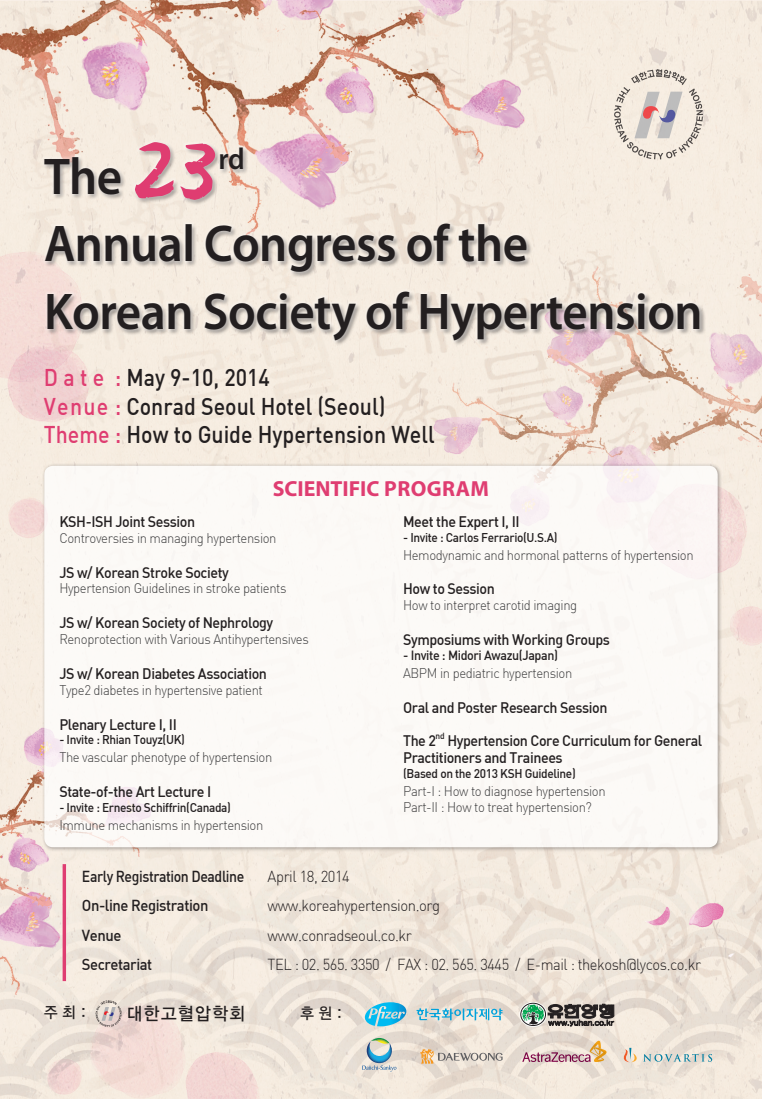
<style>
.page{position:relative;width:762px;height:1099px;background:#fff}
.page>*{position:absolute;margin:0;border:0;box-sizing:border-box;transform-origin:0 0}
.t1{font:600 51.88px "Myriad Pro";letter-spacing:-.01em;color:#231f20;scale:.95 1}
.t2{font:600 30.25px "Myriad Pro";color:#231f20;scale:.95 1}
.t3{font:23.75px "Dinmed";color:#231f20;scale:.9 1}
.t4{font:700 21.88px "Myriad Pro";color:#df3d71}
.t5{font:17.81px "YDIYGO330";letter-spacing:.09em;color:#231f20;scale:.95 1}
.t6{font:15.62px "Dinlig";letter-spacing:-.03em;color:#231f20;scale:.95 1}
.t7{font:15.62px "Dinlig";letter-spacing:-.03em;color:#231f20;scale:.94 1}
.t8{font:15.62px "Dinmed";letter-spacing:-.03em;color:#231f20;scale:.95 1}
.t9{font:15.62px "Dinmed";letter-spacing:-.03em;color:#231f20;scale:.9 1}
.t10{font:15.5px "YDIYGO330";color:#231f20;scale:.95 1}
.t11{font:15px "Dinmed";letter-spacing:-.03em;color:#231f20;scale:.95 1}
.t12{font:13.75px "Dinlig";letter-spacing:-.03em;color:#3e3e3f;scale:.95 1}
.t13{font:13.12px "Dinmed";letter-spacing:-.03em;color:#231f20;scale:.95 1}
.t14{font:12.5px "Dinmed";letter-spacing:-.03em;color:#231f20;scale:.95 1}
.t15{font:8.75px "Dinmed";color:#231f20;scale:.95 1}
.s1{font-family:"YDI Yuro M";font-weight:400;font-size:101.88px;color:#df3d71}
.s2{color:#df3d71}
</style>
<div class="page">
<img style="left:0;top:0;width:762px;height:1098px">
<div style="left:42px;top:463px;width:681px;height:389px;background:#231f20;opacity:.5"></div>
<div style="left:44px;top:466px;width:674px;height:381px;background:#fcfaf7;border-radius:9px"></div>
<svg style="left:614px;top:69px;width:89px;height:70px;background:#dcd1ca"></svg>
<svg style="left:96px;top:1000px;width:26px;height:26px"></svg>
<svg style="left:365px;top:1002px;width:41px;height:24px"></svg>
<svg style="left:416px;top:1008px;width:86px;height:12px"></svg>
<div style="left:519px;top:1001px;width:28px;height:25px;border:3px solid #fff;border-radius:50%"></div>
<div style="left:520px;top:1002px;width:26px;height:23px;border:1px solid #231f20;border-radius:50%"></div>
<svg style="left:522px;top:1004px;width:92px;height:22px;background:#70796f"></svg>
<svg style="left:624px;top:1047px;width:88px;height:15px"></svg>
<hr style="left:63px;top:864px;width:3px;height:117px;background:#df3d71">
<div style="left:41px;top:139px;width:662px;height:204px;background:#fff;opacity:.75"></div>
<svg style="left:362px;top:1037px;width:34px;height:34px"></svg>
<img style="left:521px;top:1038px;width:87px;height:23px">
<svg style="left:420px;top:1049px;width:82px;height:14px"></svg>
<p class="t1" style="left:44px;top:143px;width:186px">The <span class="s1">23</span></p>
<p class="t2" style="left:218px;top:140px;width:29px">rd</p>
<p class="t1" style="left:44px;top:211px;width:511px">Annual Congress of the</p>
<p class="t1" style="left:44px;top:278px;width:695px">Korean Society of Hypertension</p>
<p class="t3" style="left:44px;top:362px;width:253px"><span class="s2">D a t e :</span> May 9-10, 2014</p>
<p class="t3" style="left:44px;top:391px;width:381px"><span class="s2">Venue :</span> Conrad Seoul Hotel (Seoul)</p>
<p class="t3" style="left:44px;top:419px;width:436px"><span class="s2">Theme :</span> How to Guide Hypertension Well</p>
<p class="t4" style="left:273px;top:474px;width:218px">SCIENTIFIC PROGRAM</p>
<p class="t11" style="left:59px;top:512px;width:144px">KSH-ISH Joint Session</p>
<p class="t12" style="left:59px;top:529px;width:230px">Controversies in managing hypertension</p>
<p class="t11" style="left:59px;top:562px;width:180px">JS w/ Korean Stroke Society</p>
<p class="t12" style="left:59px;top:580px;width:241px">Hypertension Guidelines in stroke patients</p>
<p class="t11" style="left:59px;top:613px;width:227px">JS w/ Korean Society of Nephrology</p>
<p class="t12" style="left:59px;top:630px;width:264px">Renoprotection with Various Antihypertensives</p>
<p class="t11" style="left:59px;top:663px;width:220px">JS w/ Korean Diabetes Association</p>
<p class="t12" style="left:59px;top:681px;width:216px">Type2 diabetes in hypertensive patient</p>
<p class="t11" style="left:59px;top:714px;width:125px">Plenary Lecture I, II</p>
<p class="t14" style="left:59px;top:731px;width:134px">- Invite : Rhian Touyz(UK)</p>
<p class="t12" style="left:59px;top:748px;width:226px">The vascular phenotype of hypertension</p>
<p class="t11" style="left:59px;top:782px;width:161px">State-of-the Art Lecture I</p>
<p class="t14" style="left:59px;top:799px;width:182px">- Invite : Ernesto Schiffrin(Canada)</p>
<p class="t12" style="left:59px;top:816px;width:216px">Immune mechanisms in hypertension</p>
<p class="t11" style="left:403px;top:512px;width:124px">Meet the Expert I, II</p>
<p class="t14" style="left:403px;top:529px;width:164px">- Invite : Carlos Ferrario(U.S.A)</p>
<p class="t12" style="left:403px;top:546px;width:307px">Hemodynamic and hormonal patterns of hypertension</p>
<p class="t11" style="left:403px;top:579px;width:98px">How to Session</p>
<p class="t12" style="left:403px;top:597px;width:185px">How to interpret carotid imaging</p>
<p class="t11" style="left:403px;top:630px;width:219px">Symposiums with Working Groups</p>
<p class="t13" style="left:403px;top:647px;width:165px">- Invite : Midori Awazu(Japan)</p>
<p class="t12" style="left:403px;top:664px;width:180px">ABPM in pediatric hypertension</p>
<p class="t11" style="left:403px;top:697px;width:217px">Oral and Poster Research Session</p>
<p class="t11" style="left:403px;top:731px;width:36px">The 2</p>
<p class="t15" style="left:436px;top:730px;width:11px">nd</p>
<p class="t11" style="left:447px;top:731px;width:270px">Hypertension Core Curriculum for General</p>
<p class="t11" style="left:403px;top:748px;width:169px">Practitioners and Trainees</p>
<p class="t14" style="left:403px;top:765px;width:183px">(Based on the 2013 KSH Guideline)</p>
<p class="t12" style="left:403px;top:782px;width:215px">Part-I : How to diagnose hypertension</p>
<p class="t12" style="left:403px;top:798px;width:200px">Part-II : How to treat hypertension?</p>
<p class="t9" style="left:82px;top:866px;width:182px">Early Registration Deadline</p>
<p class="t6" style="left:268px;top:866px;width:88px">April 18, 2014</p>
<p class="t8" style="left:82px;top:895px;width:135px">On-line Registration</p>
<p class="t6" style="left:268px;top:896px;width:183px">www.koreahypertension.org</p>
<p class="t8" style="left:82px;top:925px;width:43px">Venue</p>
<p class="t6" style="left:268px;top:925px;width:153px">www.conradseoul.co.kr</p>
<p class="t8" style="left:82px;top:954px;width:76px">Secretariat</p>
<p class="t7" style="left:268px;top:954px;width:462px">TEL : 02. 565. 3350 / FAX : 02. 565. 3445 / E-mail : thekosh@lycos.co.kr</p>
<p class="t10" style="left:44px;top:1003px;width:46px">주 최 :</p>
<p class="t5" style="left:127px;top:1003px;width:126px">대한고혈압학회</p>
<p class="t10" style="left:300px;top:1004px;width:46px">후 원 :</p>
</div>
